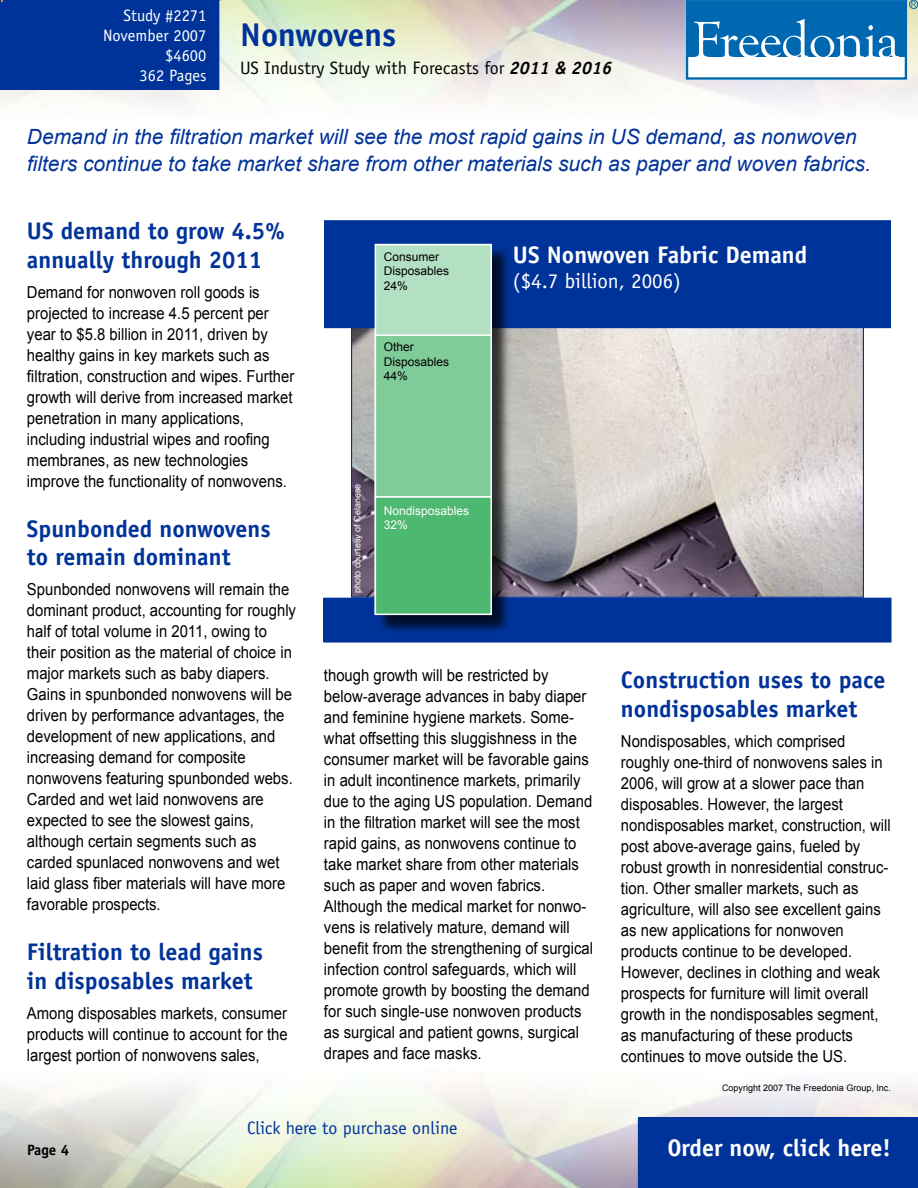
<style>
.page{position:relative;width:918px;height:1188px;background:#fff}
.page>*{position:absolute;margin:0;border:0;box-sizing:border-box;transform-origin:0 0}
.t1{font:700 33px "Officina Sans";letter-spacing:-.01em;color:#039}
.t2{font:700 24px/28.8px "Officina Sans";color:#039}
.t3{font:700 24px "Officina Sans";color:#fff}
.t4{font:italic 21px/27px "Arial";color:#039}
.t5{font:21px "Officina Sans";color:#fff}
.t6{font:18px "Officina Sans";color:#000}
.t7{font:18px "Officina Sans";color:#039}
.t8{font:16.5px/21px "Arial";color:#000;scale:.9 1}
.t9{font:16.5px/19.8px "Officina Sans";color:#fff;text-align:right}
.t10{font:700 15px "Officina Sans";color:#000}
.t11{font:12px/14.2px "Arial";color:#000}
.t12{font:12px/14.2px "Arial";color:#fff}
.t13{font:9px "Arial";color:#000}
.t14{font:9px "Arial";color:#fff}
.s1{font-weight:700;font-style:italic}
</style>
<div class="page">
<div style="left:638px;top:1117px;width:280px;height:71px;background:#039"></div>
<div style="left:686px;top:0;width:221px;height:80px;border:2px solid #0067b1"></div>
<div style="left:687px;top:1px;width:218px;height:56px;background:#0067b1"></div>
<svg style="left:694px;top:19px;width:205px;height:38px"></svg>
<div style="left:909px;top:0;width:9px;height:9px;border:1px solid #0067b1;border-radius:50%"></div>
<svg style="left:911px;top:2px;width:5px;height:5px"></svg>
<div style="left:0;top:0;width:219px;height:90px;background:#039"></div>
<img style="left:353px;top:328px;width:509px;height:268px">
<div style="left:325px;top:221px;width:565px;height:106px;background:#039"></div>
<div style="left:324px;top:220px;width:567px;height:108px;border:2px solid #039"></div>
<div style="left:324px;top:598px;width:567px;height:44px;background:#039"></div>
<div style="left:376px;top:245px;width:136px;height:389px;background:#000;opacity:.75"></div>
<div style="left:375px;top:245px;width:116px;height:369px;background:#b3e0c2"></div>
<div style="left:375px;top:244px;width:117px;height:371px;border:2px solid #fff"></div>
<div style="left:375px;top:335px;width:116px;height:162px;background:#80cc99"></div>
<div style="left:375px;top:334px;width:117px;height:164px;border:2px solid #fff"></div>
<div style="left:375px;top:497px;width:116px;height:117px;background:#4db870"></div>
<div style="left:375px;top:496px;width:117px;height:119px;border:2px solid #fff"></div>
<p class="t9" style="left:103px;top:6px;width:105px">Study #2271<br>November 2007 $4600<br>362 Pages</p>
<h1 class="t1" style="left:240px;top:14px;width:157px">Nonwovens</h1>
<p class="t6" style="left:240px;top:58px;width:373px">US Industry Study with Forecasts for <span class="s1">2011 &amp; 2016</span></p>
<p class="t4" style="left:27px;top:124px;width:845px">Demand in the filtration market will see the most rapid gains in US demand, as nonwoven filters continue to take market share from other materials such as paper and woven fabrics.</p>
<h2 class="t2" style="left:27px;top:216px;width:260px">US demand to grow 4.5% annually through 2011</h2>
<p class="t8" style="left:27px;top:282px;width:299px">Demand for nonwoven roll goods is projected to increase 4.5 percent per year to $5.8 billion in 2011, driven by healthy gains in key markets such as filtration, construction and wipes. Further growth will derive from increased market penetration in many applications, including industrial wipes and roofing membranes, as new technologies improve the functionality of nonwovens.</p>
<h2 class="t2" style="left:27px;top:514px;width:245px">Spunbonded nonwovens to remain dominant</h2>
<p class="t8" style="left:27px;top:579px;width:300px">Spunbonded nonwovens will remain the dominant product, accounting for roughly half of total volume in 2011, owing to their position as the material of choice in major markets such as baby diapers.<br>Gains in spunbonded nonwovens will be driven by performance advantages, the development of new applications, and increasing demand for composite nonwovens featuring spunbonded webs.<br>Carded and wet laid nonwovens are expected to see the slowest gains, although certain segments such as carded spunlaced nonwovens and wet laid glass fiber materials will have more favorable prospects.</p>
<h2 class="t2" style="left:27px;top:937px;width:237px">Filtration to lead gains in disposables market</h2>
<p class="t8" style="left:27px;top:1003px;width:291px;text-align:justify">Among disposables markets, consumer products will continue to account for the largest portion of nonwovens sales,</p>
<p class="t11" style="left:384px;top:250px;width:67px">Consumer<br>Disposables<br>24%</p>
<p class="t11" style="left:384px;top:340px;width:67px">Other<br>Disposables<br>44%</p>
<p class="t14" style="left:351px;top:593px;width:111px;rotate:-90deg">photo courtesy of Celanese</p>
<p class="t12" style="left:384px;top:504px;width:87px">Nondisposables<br>32%</p>
<h2 class="t3" style="left:513px;top:240px;width:296px">US Nonwoven Fabric Demand</h2>
<p class="t5" style="left:513px;top:269px;width:169px">($4.7 billion, 2006)</p>
<p class="t8" style="left:324px;top:665px;width:300px">though growth will be restricted by below-average advances in baby diaper and feminine hygiene markets. Some&shy;what offsetting this sluggishness in the consumer market will be favorable gains in adult incontinence markets, primarily due to the aging US population. Demand in the filtration market will see the most rapid gains, as nonwovens continue to take market share from other materials such as paper and woven fabrics.<br>Although the medical market for nonwo&shy;vens is relatively mature, demand will benefit from the strengthening of surgical infection control safeguards, which will promote growth by boosting the demand for such single-use nonwoven products as surgical and patient gowns, surgical drapes and face masks.</p>
<h2 class="t2" style="left:621px;top:665px;width:266px">Construction uses to pace nondisposables market</h2>
<p class="t8" style="left:621px;top:731px;width:301px">Nondisposables, which comprised roughly one-third of nonwovens sales in 2006, will grow at a slower pace than disposables. However, the largest nondisposables market, construction, will post above-average gains, fueled by robust growth in nonresidential construc&shy;tion. Other smaller markets, such as agriculture, will also see excellent gains as new applications for nonwoven products continue to be developed.<br>However, declines in clothing and weak prospects for furniture will limit overall growth in the nondisposables segment, as manufacturing of these products continues to move outside the US.</p>
<p class="t13" style="left:722px;top:1082px;width:170px">Copyright 2007 The Freedonia Group, Inc.</p>
<p class="t7" style="left:247px;top:1117px;width:212px">Click here to purchase online</p>
<p class="t10" style="left:27px;top:1140px;width:31px">Page</p>
<h2 class="t3" style="left:667px;top:1133px;width:225px">Order now, click here!</h2>
</div>
